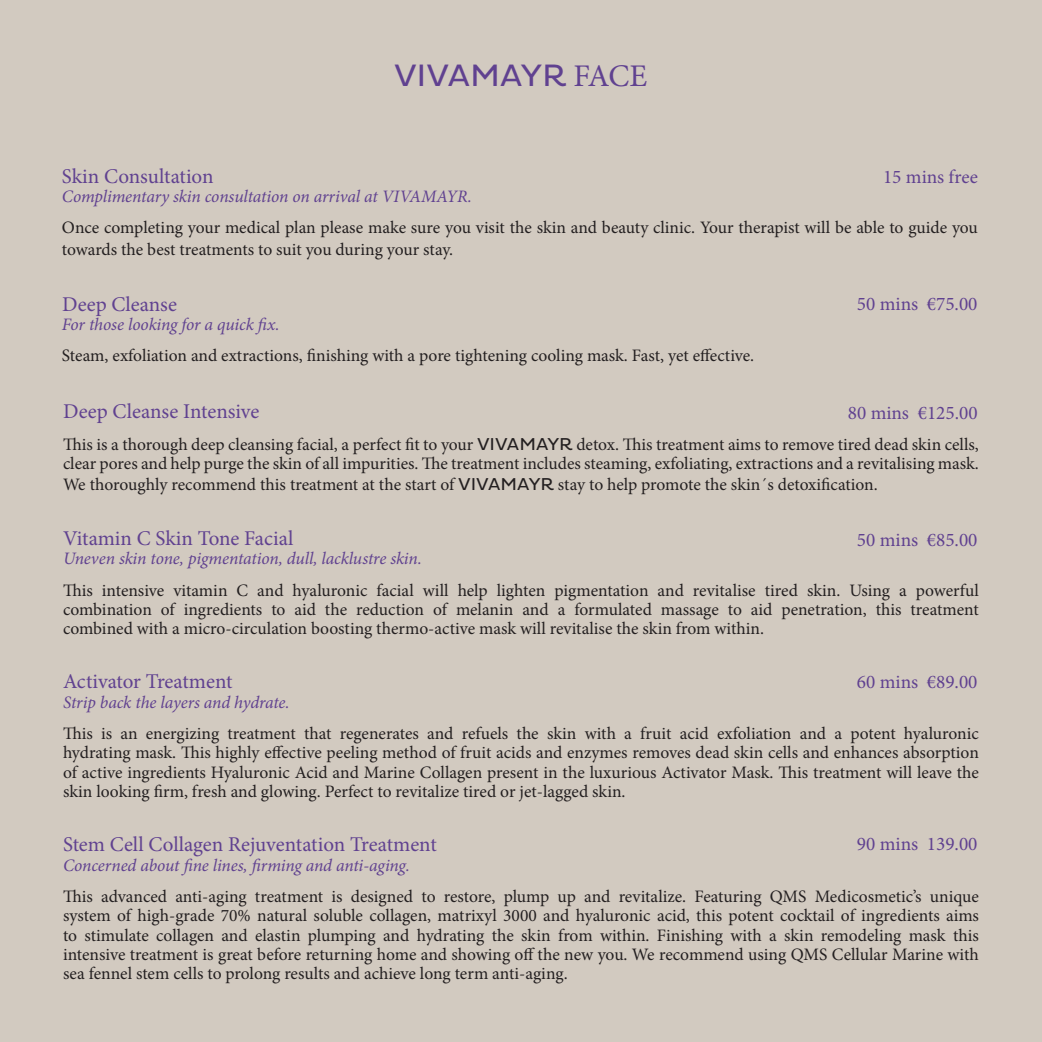
<style>
.page{position:relative;width:1042px;height:1042px;background:#d2cac0}
.page>*{position:absolute;margin:0;border:0;box-sizing:border-box;transform-origin:0 0}
.t1{font:31.5px "Pluto";color:#604190}
.t2{font:21px "Minion Pro";color:#604190}
.t3{font:19.25px "Minion Pro";color:#604190}
.t4{font:17.5px/19.2px "Minion Pro";color:#231f20;text-align:justify}
.t5{font:italic 17.5px "Minion Pro";letter-spacing:-.01em;color:#604190}
.s1{font-family:"Minion Pro"}
.s2{font-family:"Pluto"}
</style>
<div class="page">
<h1 class="t1" style="left:394px;top:57px;width:255px">VIVAMAYR <span class="s1">FACE</span></h1>
<p class="t2" style="left:62px;top:162px;width:153px">Skin Consultation</p>
<p class="t5" style="left:62px;top:184px;width:411px">Complimentary skin consultation on arrival at VIVAMAYR.</p>
<p class="t4" style="left:62px;top:217px;width:917px;line-height:21px">Once completing your medical plan please make sure you visit the skin and beauty clinic. Your therapist will be able to guide you towards the best treatments to suit you during your stay.</p>
<p class="t3" style="left:883px;top:164px;width:96px">15 mins free</p>
<p class="t2" style="left:62px;top:290px;width:116px">Deep Cleanse</p>
<p class="t5" style="left:62px;top:312px;width:219px">For those looking for a quick fix.</p>
<p class="t4" style="left:62px;top:346px;width:694px">Steam, exfoliation and extractions, finishing with a pore tightening cooling mask. Fast, yet effective.</p>
<p class="t3" style="left:857px;top:291px;width:122px">50 mins €75.00</p>
<p class="t2" style="left:63px;top:397px;width:198px">Deep Cleanse Intensive</p>
<p class="t4" style="left:63px;top:435px;width:917px">This is a thorough deep cleansing facial, a perfect fit to your <span class="s2">VIVAMAYR</span> detox. This treatment aims to remove tired dead skin cells, clear pores and help purge the skin of all impurities. The treatment includes steaming, exfoliating, extractions and a revitalising mask.</p>
<p class="t4" style="left:63px;top:475px;width:816px">We thoroughly recommend this treatment at the start of <span class="s2">VIVAMAYR</span> stay to help promote the skin´s detoxification.</p>
<p class="t3" style="left:848px;top:400px;width:131px">80 mins €125.00</p>
<p class="t2" style="left:63px;top:524px;width:232px">Vitamin C Skin Tone Facial</p>
<p class="t5" style="left:63px;top:547px;width:360px">Uneven skin tone, pigmentation, dull, lacklustre skin.</p>
<p class="t4" style="left:63px;top:581px;width:917px">This intensive vitamin C and hyaluronic facial will help lighten pigmentation and revitalise tired skin. Using a powerful combination of ingredients to aid the reduction of melanin and a formulated massage to aid penetration, this treatment combined with a micro-circulation boosting thermo-active mask will revitalise the skin from within.</p>
<p class="t3" style="left:857px;top:527px;width:122px">50 mins €85.00</p>
<p class="t2" style="left:63px;top:667px;width:171px">Activator Treatment</p>
<p class="t5" style="left:63px;top:690px;width:228px">Strip back the layers and hydrate.</p>
<p class="t4" style="left:63px;top:724px;width:917px">This is an energizing treatment that regenerates and refuels the skin with a fruit acid exfoliation and a potent hyaluronic hydrating mask. This highly effective peeling method of fruit acids and enzymes removes dead skin cells and enhances absorption of active ingredients Hyaluronic Acid and Marine Collagen present in the luxurious Activator Mask. This treatment will leave the skin looking firm, fresh and glowing. Perfect to revitalize tired or jet-lagged skin.</p>
<p class="t3" style="left:857px;top:669px;width:122px">60 mins €89.00</p>
<p class="t2" style="left:63px;top:830px;width:375px">Stem Cell Collagen Rejuventation Treatment</p>
<p class="t5" style="left:63px;top:853px;width:348px">Concerned about fine lines, firming and anti-aging.</p>
<p class="t4" style="left:63px;top:887px;width:917px">This advanced anti-aging treatment is designed to restore, plump up and revitalize. Featuring QMS Medicosmetic’s unique system of high-grade 70% natural soluble collagen, matrixyl 3000 and hyaluronic acid, this potent cocktail of ingredients aims to stimulate collagen and elastin plumping and hydrating the skin from within. Finishing with a skin remodeling mask this intensive treatment is great before returning home and showing off the new you. We recommend using QMS Cellular Marine with sea fennel stem cells to prolong results and achieve long term anti-aging.</p>
<p class="t3" style="left:857px;top:831px;width:122px">90 mins 139.00</p>
</div>
